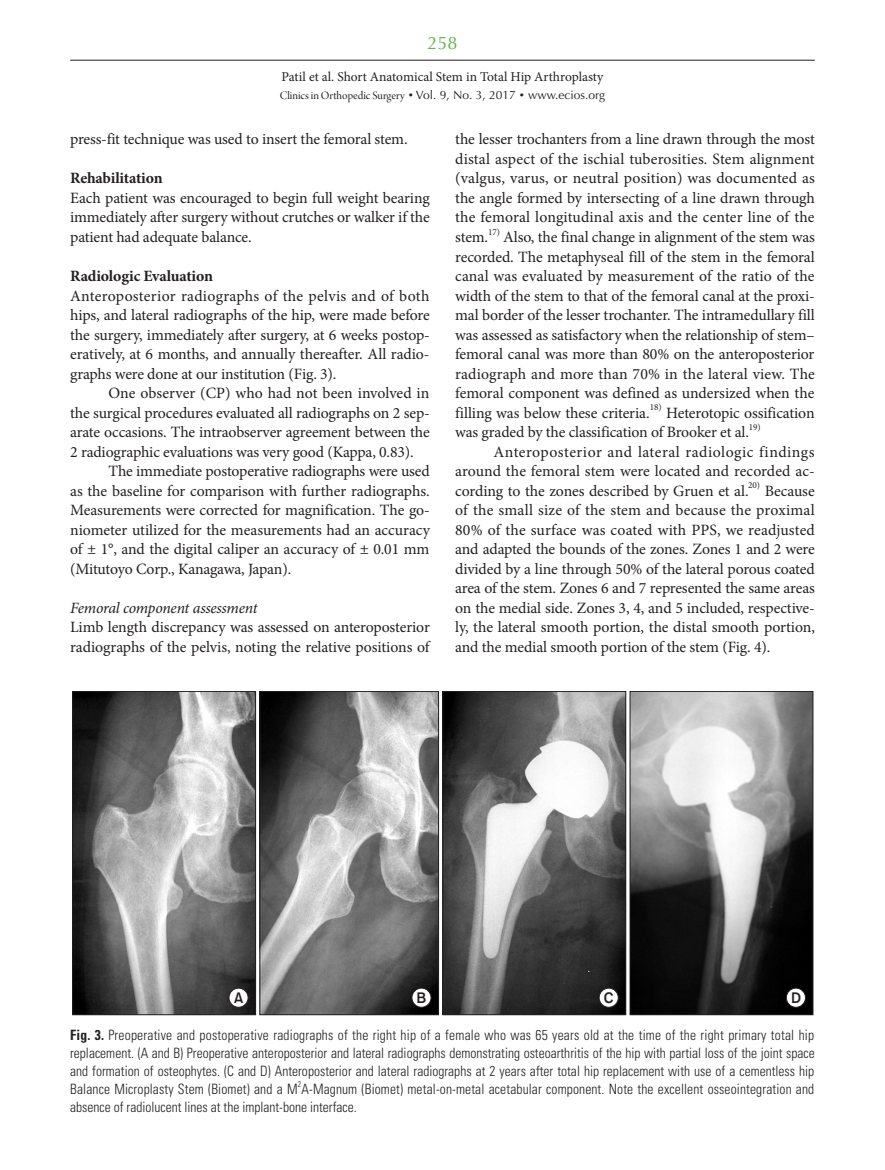
<style>
.page{position:relative;width:885px;height:1170px;background:#fff}
.page>*{position:absolute;margin:0;border:0;box-sizing:border-box;transform-origin:0 0}
.t1{font:18px "Optima LT Std";color:#63b445}
.t2{font:15.75px/19.5px "Minion Pro";letter-spacing:-.01em;color:#231f20;text-align:justify}
.t3{font:700 15.75px "Minion Pro";letter-spacing:-.01em;color:#231f20}
.t4{font:italic 15.75px "Minion Pro";letter-spacing:-.02em;color:#231f20}
.t5{font:15px "Gothic 725 BT Bold A";color:#231f20}
.t6{font:300 condensed 14.25px/18px "Univers";color:#231f20;text-align:justify;scale:.95 1}
.t7{font:13.5px "Minion Pro";letter-spacing:-.005em;color:#231f20}
.t8{font:12px "Optima LT Std";color:#231f20}
.t9{font:9.15px "Minion Pro";letter-spacing:-.01em;color:#231f20}
.t10{font:300 condensed 8.25px "Univers";color:#231f20;scale:.95 1}
.s1{font-family:"Arno Pro Display"}
.s2{font-size:9px}
.s3{font-weight:700}
</style>
<div class="page">
<hr style="left:70px;top:60px;width:744px;height:1px;background:#231f20">
<svg style="left:72px;top:691px;width:741px;height:324px;background:#777"></svg>
<div style="left:229px;top:988px;width:19px;height:19px;background:#fff;border-radius:50%"></div>
<div style="left:229px;top:987px;width:19px;height:20px;border:1px solid #231f20;border-radius:50%"></div>
<div style="left:412px;top:988px;width:19px;height:19px;background:#fff;border-radius:50%"></div>
<div style="left:411px;top:987px;width:20px;height:20px;border:1px solid #231f20;border-radius:50%"></div>
<div style="left:599px;top:988px;width:19px;height:19px;background:#fff;border-radius:50%"></div>
<div style="left:598px;top:987px;width:20px;height:20px;border:1px solid #231f20;border-radius:50%"></div>
<div style="left:786px;top:988px;width:19px;height:19px;background:#fff;border-radius:50%"></div>
<div style="left:786px;top:987px;width:19px;height:20px;border:1px solid #231f20;border-radius:50%"></div>
<p class="t1" style="left:427px;top:32px;width:32px">258</p>
<p class="t7" style="left:281px;top:68px;width:323px">Patil et al. Short Anatomical Stem in Total Hip Arthroplasty</p>
<p class="t8" style="left:280px;top:88px;width:327px"><span class="s1">Clinics in Orthopedic Surgery</span> <span class="s2">•</span> Vol. 9, No. 3, 2017 <span class="s2">•</span> www.ecios.org</p>
<p class="t2" style="left:70px;top:130px;width:339px">press-fit technique was used to insert the femoral stem.</p>
<p class="t3" style="left:70px;top:167px;width:94px">Rehabilitation</p>
<p class="t2" style="left:70px;top:188px;width:361px">Each patient was encouraged to begin full weight bearing immediately after surgery without crutches or walker if the patient had adequate balance.</p>
<p class="t3" style="left:70px;top:265px;width:144px">Radiologic Evaluation</p>
<p class="t2" style="left:70px;top:286px;width:361px">Anteroposterior radiographs of the pelvis and of both hips, and lateral radiographs of the hip, were made before the surgery, immediately after surgery, at 6 weeks postop&shy;eratively, at 6 months, and annually thereafter. All radio&shy;graphs were done at our institution (Fig. 3).</p>
<p class="t2" style="left:70px;top:383px;width:361px;text-indent:38px">One observer (CP) who had not been involved in the surgical procedures evaluated all radiographs on 2 sep&shy;arate occasions. The intraobserver agreement between the 2 radiographic evaluations was very good (Kappa, 0.83).</p>
<p class="t2" style="left:70px;top:461px;width:361px;text-indent:38px">The immediate postoperative radiographs were used as the baseline for comparison with further radiographs.<br>Measurements were corrected for magnification. The go&shy;niometer utilized for the measurements had an accuracy of ± 1°, and the digital caliper an accuracy of ± 0.01 mm (Mitutoyo Corp., Kanagawa, Japan).</p>
<p class="t4" style="left:70px;top:597px;width:189px">Femoral component assessment</p>
<p class="t2" style="left:70px;top:617px;width:361px">Limb length discrepancy was assessed on anteroposterior radiographs of the pelvis, noting the relative positions of</p>
<p class="t2" style="left:455px;top:130px;width:361px">the lesser trochanters from a line drawn through the most distal aspect of the ischial tuberosities. Stem alignment (valgus, varus, or neutral position) was documented as the angle formed by intersecting of a line drawn through the femoral longitudinal axis and the center line of the stem.</p>
<p class="t9" style="left:488px;top:225px;width:13px">17)</p>
<p class="t2" style="left:455px;top:227px;width:361px;text-indent:48px">Also, the final change in alignment of the stem was recorded. The metaphyseal fill of the stem in the femoral canal was evaluated by measurement of the ratio of the width of the stem to that of the femoral canal at the proxi&shy;mal border of the lesser trochanter. The intramedullary fill was assessed as satisfactory when the relationship of stem– femoral canal was more than 80% on the anteroposterior radiograph and more than 70% in the lateral view. The femoral component was defined as undersized when the filling was below these criteria.</p>
<p class="t9" style="left:649px;top:401px;width:13px">18)</p>
<p class="t2" style="left:455px;top:403px;width:361px;text-indent:211px">Heterotopic ossification was graded by the classification of Brooker et al.</p>
<p class="t9" style="left:748px;top:420px;width:13px">19)</p>
<p class="t2" style="left:455px;top:442px;width:361px;text-indent:38px">Anteroposterior and lateral radiologic findings around the femoral stem were located and recorded ac&shy;cording to the zones described by Gruen et al.</p>
<p class="t9" style="left:748px;top:479px;width:13px">20)</p>
<p class="t2" style="left:455px;top:481px;width:361px;text-indent:309px">Because of the small size of the stem and because the proximal 80% of the surface was coated with PPS, we readjusted and adapted the bounds of the zones. Zones 1 and 2 were divided by a line through 50% of the lateral porous coated area of the stem. Zones 6 and 7 represented the same areas on the medial side. Zones 3, 4, and 5 included, respective&shy;ly, the lateral smooth portion, the distal smooth portion, and the medial smooth portion of the stem (Fig. 4).</p>
<p class="t5" style="left:234px;top:988px;width:11px">A</p>
<p class="t5" style="left:416px;top:988px;width:11px">B</p>
<p class="t5" style="left:603px;top:988px;width:11px">C</p>
<p class="t5" style="left:791px;top:988px;width:12px">D</p>
<p class="t6" style="left:70px;top:1026px;width:785px"><span class="s3">Fig. 3.</span> Preoperative and postoperative radiographs of the right hip of a female who was 65 years old at the time of the right primary total hip replacement. (A and B) Preoperative anteroposterior and lateral radiographs demonstrating osteoarthritis of the hip with partial loss of the joint space and formation of osteophytes. (C and D) Anteroposterior and lateral radiographs at 2 years after total hip replacement with use of a cementless hip Balance Microplasty Stem (Biomet) and a M A-Magnum (Biomet) metal-on-metal acetabular component. Note the excellent osseointegration and</p>
<p class="t10" style="left:298px;top:1079px;width:5px">2</p>
<p class="t6" style="left:70px;top:1098px;width:303px">absence of radiolucent lines at the implant-bone interface.</p>
</div>
